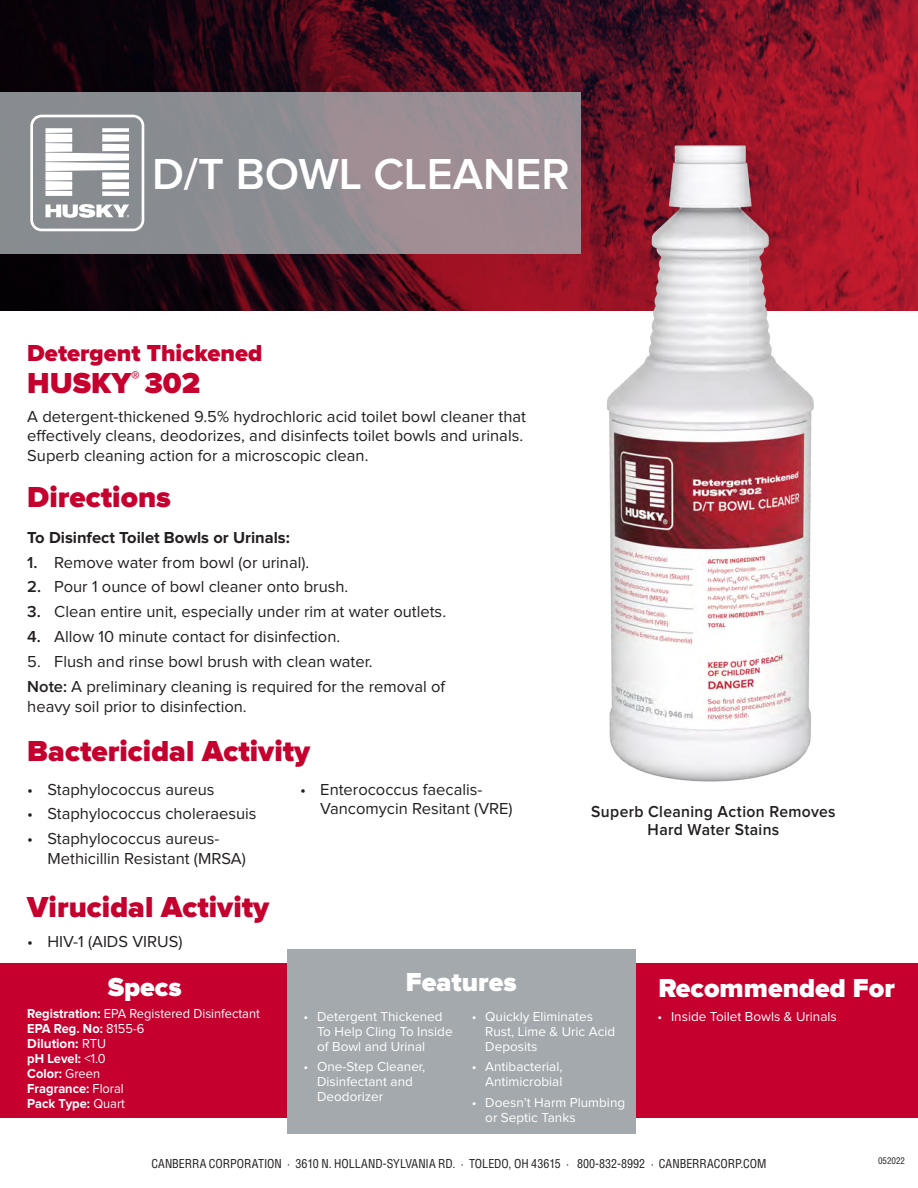
<style>
.page{position:relative;width:918px;height:1188px;background:#fff}
.page>*{position:absolute;margin:0;border:0;box-sizing:border-box;transform-origin:0 0}
.t1{font:600 45px "Proxima Nova";color:#fff}
.t2{font:900 30px "Proxima Nova";color:#c5002e}
.t3{font:900 27px "Proxima Nova";color:#fff}
.t4{font:900 24px "Proxima Nova";color:#c5002e}
.body_copy{font:16.5px/19.5px "Proxima Nova";color:#231f20}
.bullets{font:16.5px/19.5px "Proxima Nova";color:#231f20}
.t5{font:600 16.5px/18px "Proxima Nova";letter-spacing:.02em;color:#231f20;text-align:center;scale:.95 1}
.bullets-2{font:700 16.5px "Proxima Nova";color:#231f20}
.t6{font:13.5px/15px "Proxima Nova";color:#fff}
.t7{font:700 13.5px "Proxima Nova";color:#fff;scale:.95 1}
.t8{font:13.5px "Proxima Nova";color:#fff;scale:.95 1}
.t9{font:700 13.5px "Proxima Nova";color:#fff}
.t10{font:condensed 12px "Helvetica LT Pro";color:#231f20}
.t11{font:condensed 9px "Helvetica LT Pro";color:#231f20}
.s1{font-weight:600}
.s2{font-weight:700}
.s3{font-weight:400}
</style>
<div class="page">
<div style="left:0;top:964px;width:918px;height:154px;background:#c5002e"></div>
<svg style="left:0;top:0;width:918px;height:310px;background:#550c1b"></svg>
<div style="left:287px;top:949px;width:348px;height:184px;background:#a3a9ad"></div>
<div style="left:0;top:92px;width:581px;height:162px;background:linear-gradient(to right,#848d90,#a08e95)"></div>
<img style="left:565px;top:129px;width:290px;height:653px">
<svg style="left:30px;top:115px;width:114px;height:116px"></svg>
<p class="t1" style="left:152px;top:154px;width:419px">D/T BOWL CLEANER</p>
<p class="t4" style="left:27px;top:342px;width:237px">Detergent Thickened</p>
<p class="t2" style="left:27px;top:369px;width:174px">HUSKY<sup>®</sup> 302</p>
<p class="body_copy" style="left:27px;top:407px;width:500px">A detergent-thickened 9.5% hydrochloric acid toilet bowl cleaner that effectively cleans, deodorizes, and disinfects toilet bowls and urinals.<br>Superb cleaning action for a microscopic clean.</p>
<p class="t2" style="left:27px;top:483px;width:145px">Directions</p>
<p class="bullets-2" style="left:27px;top:530px;width:264px">To Disinfect Toilet Bowls or Urinals:</p>
<p class="bullets" style="left:27px;top:553px;width:284px"><span class="s1">1.</span> Remove water from bowl (or urinal).</p>
<p class="bullets" style="left:27px;top:578px;width:323px"><span class="s1">2.</span> Pour 1 ounce of bowl cleaner onto brush.</p>
<p class="bullets" style="left:27px;top:603px;width:420px"><span class="s1">3.</span> Clean entire unit, especially under rim at water outlets.</p>
<p class="bullets" style="left:27px;top:628px;width:314px"><span class="s1">4.</span> Allow 10 minute contact for disinfection.</p>
<p class="bullets" style="left:27px;top:653px;width:347px">5. Flush and rinse bowl brush with clean water.</p>
<p class="bullets" style="left:27px;top:678px;width:419px"><span class="s1">Note:</span> A preliminary cleaning is required for the removal of heavy soil prior to disinfection.</p>
<p class="t2" style="left:27px;top:738px;width:284px">Bactericidal Activity</p>
<p class="body_copy" style="left:27px;top:780px;width:189px">• Staphylococcus aureus</p>
<p class="body_copy" style="left:27px;top:805px;width:231px">• Staphylococcus choleraesuis</p>
<p class="body_copy" style="left:48px;top:830px;width:200px;text-indent:-20px">• Staphylococcus aureus-<br>Methicillin Resistant (MRSA)</p>
<p class="body_copy" style="left:320px;top:780px;width:194px;text-indent:-20px">• Enterococcus faecalis-<br>Vancomycin Resitant (VRE)</p>
<p class="t2" style="left:27px;top:894px;width:243px">Virucidal Activity</p>
<p class="body_copy" style="left:27px;top:932px;width:157px">• HIV-1 (AIDS VIRUS)</p>
<p class="t5" style="left:591px;top:803px;width:259px">Superb Cleaning Action Removes<br>Hard Water Stains</p>
<p class="t3" style="left:108px;top:974px;width:76px">Specs</p>
<p class="t8" style="left:27px;top:1007px;width:246px"><span class="s2">Registration:</span> EPA Registered Disinfectant</p>
<p class="t7" style="left:27px;top:1022px;width:125px">EPA Reg. No: <span class="s3">8155-6</span></p>
<p class="t9" style="left:27px;top:1037px;width:80px">Dilution: <span class="s3">RTU</span></p>
<p class="t7" style="left:27px;top:1052px;width:84px">pH Level: <span class="s3">&lt;1.0</span></p>
<p class="t7" style="left:27px;top:1067px;width:78px">Color: <span class="s3">Green</span></p>
<p class="t7" style="left:27px;top:1082px;width:103px">Fragrance: <span class="s3">Floral</span></p>
<p class="t7" style="left:27px;top:1097px;width:104px">Pack Type: <span class="s3">Quart</span></p>
<p class="t3" style="left:406px;top:969px;width:112px">Features</p>
<p class="t6" style="left:317px;top:1010px;width:137px;text-indent:-14px">• Detergent Thickened<br>To Help Cling To Inside of Bowl and Urinal</p>
<p class="t6" style="left:317px;top:1060px;width:110px;text-indent:-14px">• One-Step Cleaner,<br>Disinfectant and<br>Deodorizer</p>
<p class="t6" style="left:485px;top:1010px;width:131px;text-indent:-14px">• Quickly Eliminates<br>Rust, Lime &amp; Uric Acid<br>Deposits</p>
<p class="t6" style="left:472px;top:1060px;width:92px;text-align:right">• Antibacterial,<br>Antimicrobial</p>
<p class="t6" style="left:485px;top:1095px;width:141px;text-indent:-14px">• Doesn’t Harm Plumbing or Septic Tanks</p>
<p class="t3" style="left:658px;top:975px;width:238px">Recommended For</p>
<p class="t6" style="left:658px;top:1010px;width:181px">• Inside Toilet Bowls &amp; Urinals</p>
<p class="t10" style="left:152px;top:1156px;width:616px">CANBERRA CORPORATION · 3610 N. HOLLAND-SYLVANIA RD. · TOLEDO, OH 43615 · 800-832-8992 · CANBERRACORP.COM</p>
<p class="t11" style="left:878px;top:1156px;width:28px">052022</p>
</div>
